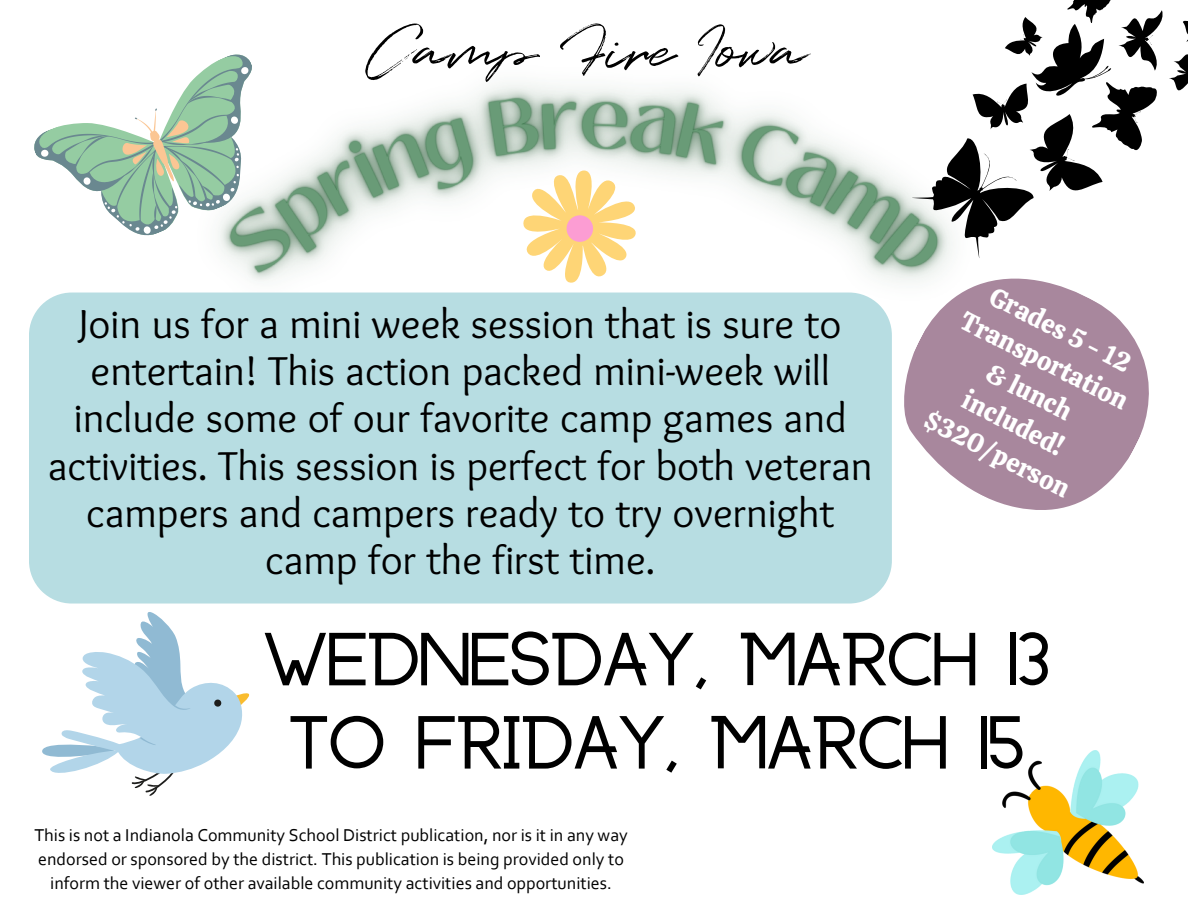
<style>
.page{position:relative;width:1188px;height:918px;background:#fff}
.page>*{position:absolute;margin:0;border:0;box-sizing:border-box;transform-origin:0 0}
.t1{font:700 60px/83.4px "Anchorage";color:#000;text-align:center}
.t2{font:60px "Quentin";color:#000}
.t3{font:42px/47.4px "Sukar";color:#000;text-align:center}
.t4{font:26.1px/34.8px "Calistoga";color:#fff;text-align:center}
.t5{font:18px/24px "Corbel";color:#000;text-align:center}
</style>
<div class="page">
<img style="left:136px;top:84px;width:756px;height:209px">
<div style="left:29px;top:293px;width:863px;height:311px;background:#b7dde2"></div>
<svg style="left:869px;top:238px;width:280px;height:310px;fill:#a8879d"></svg>
<svg style="left:34px;top:54px;width:247px;height:198px"></svg>
<svg style="left:520px;top:170px;width:123px;height:114px"></svg>
<svg style="left:32px;top:601px;width:228px;height:195px"></svg>
<img style="left:993px;top:750px;width:150px;height:144px">
<svg style="left:892px;top:0;width:296px;height:277px"></svg>
<p class="t2" style="left:366px;top:10px;width:443px">Camp Fire Iowa</p>
<p class="t3" style="left:48px;top:303px;width:826px">Join us for a mini week session that is sure to entertain! This action packed mini-week will include some of our favorite camp games and activities. This session is perfect for both veteran campers and campers ready to try overnight camp for the first time.</p>
<p class="t4" style="left:999px;top:279px;width:156px;rotate:27deg">Grades 5 - 12</p>
<p class="t4" style="left:970px;top:303px;width:186px;rotate:27deg">Transportation &amp; lunch included!</p>
<p class="t4" style="left:934px;top:402px;width:161px;rotate:27deg">$320/person</p>
<p class="t1" style="left:263px;top:626px;width:788px">WEDNESDAY, MARCH 13<br>TO FRIDAY, MARCH 15</p>
<p class="t5" style="left:34px;top:823px;width:595px">This is not a Indianola Community School District publication, nor is it in any way endorsed or sponsored by the district. This publication is being provided only to inform the viewer of other available community activities and opportunities.</p>
</div>
